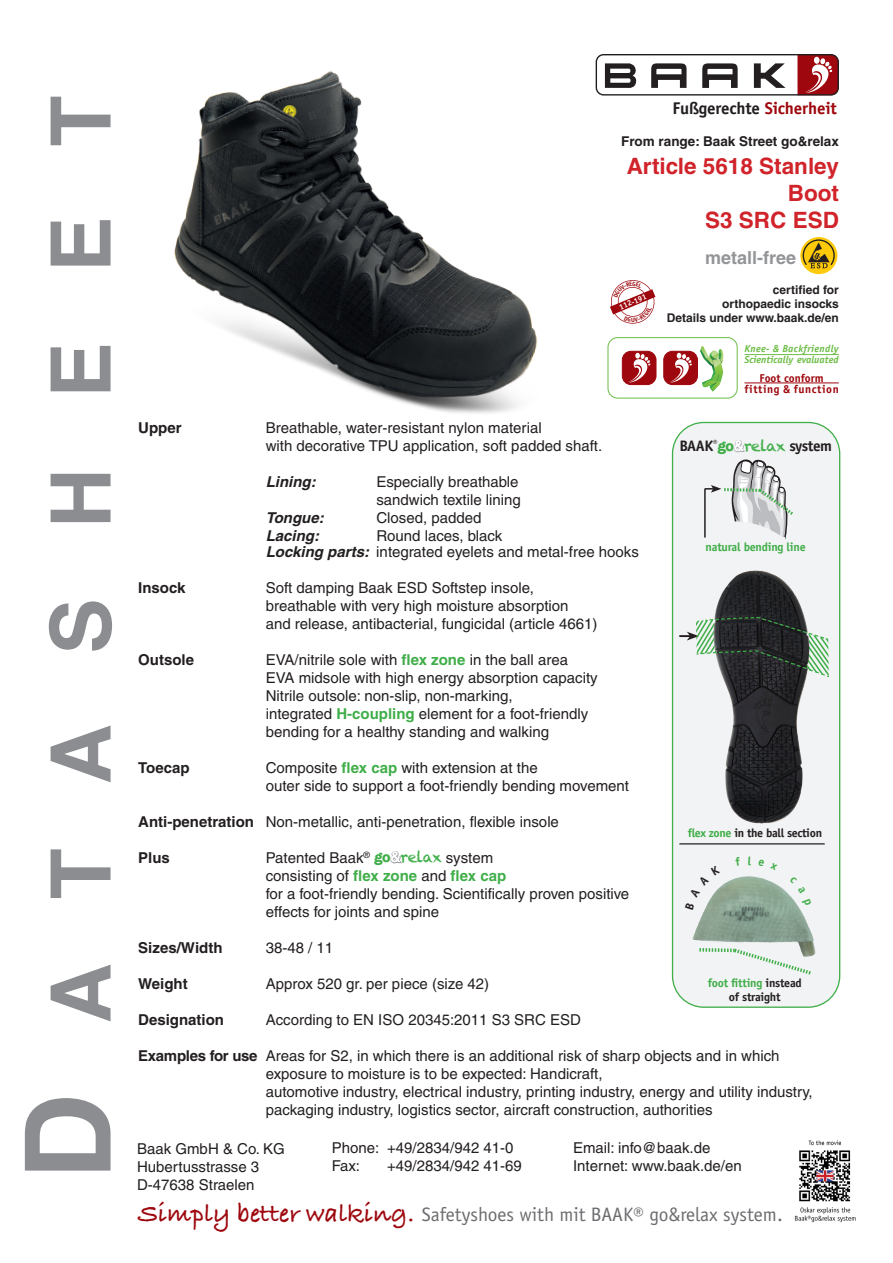
<style>
.page{position:relative;width:893px;height:1263px;background:#fff}
.page>*{position:absolute;margin:0;border:0;box-sizing:border-box;transform-origin:0 0}
.t1{font:700 119.1px "Helvetica";color:#8b8d90}
.t2{font:700 83.25px "Helvetica";letter-spacing:.84em;color:#8b8d90}
.t3{font:700 22.5px "Helvetica AFF";color:#d1232a}
.t4{font:19.5px "Officina Sans";color:#6c6d70}
.t5{font:700 18px "Helvetica AFF";color:#939598}
.t6{font:700 16.95px "Officina Sans";letter-spacing:-.01em;color:#231f20}
.t7{font:700 15.15px "Officina Sans";letter-spacing:-.03em;color:#231f20}
.t8{font:15px "Helvetica AFF";color:#231f20}
.t9{font:700 15px "Helvetica AFF";color:#231f20}
.t10{font:italic 700 15px "Helvetica AFF";color:#231f20}
.t11{font:700 13.5px "Helvetica AFF";color:#231f20}
.t12{font:700 12px "Helvetica AFF";color:#231f20}
.t13{font:700 12px "Officina Sans";letter-spacing:-.02em;color:#40ae49}
.t14{font:700 12px "Officina Sans";letter-spacing:-.03em;color:#231f20}
.t15{font:700 11.4px "Officina Sans";letter-spacing:.05em;color:#9d070d}
.t16{font:700 11.4px "Officina Sans";color:#9d070d}
.t17{font:italic 700 10.2px "Officina Sans";color:#6cbd45}
.t18{font:italic 700 10.2px "Officina Sans";letter-spacing:.03em;color:#6cbd45}
.t19{font:700 7.8px "Officina Sans";color:#fff}
.s1{color:#9d070d}
.s2{font-weight:700;font-style:italic}
.s3{font-weight:700;color:#40ae49}
.s4{font-weight:700}
.s5{font-family:"American Typewriter";font-weight:700;color:#40ae49}
.s6{font-family:"Helvetica";font-weight:700;color:#a4a5a9}
.s7{font-family:"Chalkduster";color:#40ae49}
.s8{font-family:"American Typewriter";color:#40ae49}
.s9{font-family:"Helvetica";color:#a4a5a9}
.s10{font-family:"Chalkduster";font-weight:400;color:#40ae49}
.s11{color:#40ae49}
.s12{color:#231f20}
.s13{font-family:"Bradley Hand ITCTT";font-weight:700;font-size:27px;color:#9d070d}
</style>
<div class="page">
<svg style="left:605px;top:63px;width:31px;height:25px"></svg>
<svg style="left:651px;top:63px;width:36px;height:25px"></svg>
<svg style="left:702px;top:63px;width:36px;height:25px"></svg>
<svg style="left:754px;top:63px;width:32px;height:25px"></svg>
<svg style="left:797px;top:56px;width:40px;height:38px"></svg>
<div style="left:596px;top:54px;width:243px;height:42px;border:1px solid #231f20;border-radius:7px"></div>
<img style="left:174px;top:71px;width:364px;height:342px">
<svg style="left:800px;top:237px;width:37px;height:37px"></svg>
<svg style="left:803px;top:239px;width:32px;height:29px"></svg>
<img style="left:794px;top:1140px;width:62px;height:83px">
<svg style="left:672px;top:422px;width:168px;height:585px;fill:#f2f3f4"></svg>
<div style="left:672px;top:422px;width:168px;height:586px;border:1px solid #40ae49;border-radius:31px"></div>
<div style="left:733px;top:537px;width:51px;height:6px;background:#f2f3f4"></div>
<hr style="left:704px;top:489px;width:2px;height:48px;background:#231f20">
<svg style="left:705px;top:457px;width:99px;height:83px"></svg>
<hr style="left:679px;top:843px;width:146px;height:1px;background:#231f20">
<img style="left:740px;top:570px;width:17px;height:4px">
<svg style="left:679px;top:616px;width:151px;height:62px"></svg>
<img style="left:729px;top:876px;width:19px;height:4px">
<svg style="left:696px;top:946px;width:119px;height:31px"></svg>
<div style="left:608px;top:337px;width:130px;height:61px;border:1px solid #6cbd45;border-radius:10px"></div>
<img style="left:700px;top:346px;width:24px;height:45px">
<div style="left:622px;top:351px;width:34px;height:34px;background:#9d070d;border-radius:9px"></div>
<div style="left:622px;top:351px;width:34px;height:34px;border:1px solid #9d070d;border-radius:9px"></div>
<svg style="left:627px;top:353px;width:24px;height:30px"></svg>
<div style="left:664px;top:351px;width:33px;height:34px;background:#9d070d;border-radius:9px"></div>
<div style="left:663px;top:351px;width:35px;height:34px;border:1px solid #9d070d;border-radius:9px"></div>
<svg style="left:670px;top:353px;width:22px;height:30px"></svg>
<hr style="left:744px;top:383px;width:95px;height:1px;background:#9d070d">
<hr style="left:744px;top:354px;width:95px;height:1px;background:#6cbd45">
<svg style="left:610px;top:280px;width:46px;height:44px"></svg>
<svg style="left:685px;top:866px;width:35px;height:44px"></svg>
<svg style="left:735px;top:857px;width:6px;height:9px"></svg>
<svg style="left:748px;top:856px;width:3px;height:9px"></svg>
<svg style="left:758px;top:859px;width:6px;height:8px"></svg>
<svg style="left:770px;top:863px;width:8px;height:8px"></svg>
<svg style="left:790px;top:876px;width:21px;height:30px"></svg>
<p class="t2" style="left:14px;top:1023px;width:929px;rotate:-90deg">atasheet</p>
<p class="t1" style="left:-28px;top:1180px;width:87px;rotate:-90deg">D</p>
<p class="t6" style="left:672px;top:98px;width:166px">Fußgerechte <span class="s1">Sicherheit</span></p>
<p class="t11" style="left:621px;top:133px;width:219px">From range: Baak Street go&amp;relax</p>
<p class="t3" style="left:627px;top:153px;width:214px">Article 5618 Stanley</p>
<p class="t3" style="left:788px;top:180px;width:53px">Boot</p>
<p class="t3" style="left:705px;top:207px;width:135px">S3 SRC ESD</p>
<p class="t19" style="left:617px;top:303px;width:30px;rotate:-23deg">112-191</p>
<p class="t5" style="left:705px;top:247px;width:93px">metall-free</p>
<p class="t12" style="left:773px;top:282px;width:68px">certified for</p>
<p class="t12" style="left:722px;top:296px;width:118px">orthopaedic insocks</p>
<p class="t12" style="left:667px;top:311px;width:174px">Details under www.baak.de/en</p>
<p class="t18" style="left:744px;top:342px;width:96px">Knee- &amp; Backfriendly</p>
<p class="t17" style="left:744px;top:354px;width:96px">Scientically evaluated</p>
<p class="t16" style="left:760px;top:371px;width:66px">Foot conform</p>
<p class="t15" style="left:744px;top:382px;width:96px">fitting &amp; function</p>
<p class="t9" style="left:138px;top:418px;width:45px">Upper</p>
<p class="t8" style="left:266px;top:419px;width:278px">Breathable, water-resistant nylon material</p>
<p class="t8" style="left:266px;top:437px;width:338px">with decorative TPU application, soft padded shaft.</p>
<p class="t10" style="left:266px;top:470px;width:51px">Lining:</p>
<p class="t8" style="left:376px;top:473px;width:144px">Especially breathable</p>
<p class="t8" style="left:376px;top:491px;width:146px">sandwich textile lining</p>
<p class="t10" style="left:266px;top:506px;width:59px">Tongue:</p>
<p class="t8" style="left:376px;top:509px;width:107px">Closed, padded</p>
<p class="t10" style="left:266px;top:524px;width:55px">Lacing:</p>
<p class="t8" style="left:376px;top:527px;width:127px">Round laces, black</p>
<p class="t8" style="left:266px;top:543px;width:375px"><span class="s2">Locking parts:</span> integrated eyelets and metal-free hooks</p>
<p class="t9" style="left:138px;top:579px;width:49px">Insock</p>
<p class="t8" style="left:266px;top:579px;width:270px">Soft damping Baak ESD Softstep insole,</p>
<p class="t8" style="left:266px;top:597px;width:304px">breathable with very high moisture absorption</p>
<p class="t8" style="left:266px;top:615px;width:333px">and release, antibacterial, fungicidal (article 4661)</p>
<p class="t9" style="left:138px;top:651px;width:57px">Outsole</p>
<p class="t8" style="left:266px;top:651px;width:304px">EVA/nitrile sole with <span class="s3">flex zone</span> in the ball area</p>
<p class="t8" style="left:266px;top:669px;width:333px">EVA midsole with high energy absorption capacity</p>
<p class="t8" style="left:266px;top:687px;width:248px">Nitrile outsole: non-slip, non-marking,</p>
<p class="t8" style="left:266px;top:705px;width:324px">integrated <span class="s3">H-coupling</span> element for a foot-friendly</p>
<p class="t8" style="left:266px;top:723px;width:285px">bending for a healthy standing and walking</p>
<p class="t9" style="left:138px;top:759px;width:53px">Toecap</p>
<p class="t8" style="left:266px;top:759px;width:273px">Composite <span class="s3">flex cap</span> with extension at the</p>
<p class="t8" style="left:266px;top:777px;width:365px">outer side to support a foot-friendly bending movement</p>
<p class="t8" style="left:138px;top:813px;width:422px"><span class="s4">Anti-penetration</span> Non-metallic, anti-penetration, flexible insole</p>
<p class="t9" style="left:138px;top:849px;width:33px">Plus</p>
<p class="t8" style="left:266px;top:849px;width:229px">Patented Baak<sup>®</sup> <span class="s5">go</span><span class="s6">&amp;</span><span class="s7">relax</span> system</p>
<p class="t8" style="left:266px;top:867px;width:242px">consisting of <span class="s3">flex zone</span> and <span class="s3">flex cap</span></p>
<p class="t8" style="left:266px;top:885px;width:365px">for a foot-friendly bending. Scientifically proven positive</p>
<p class="t8" style="left:266px;top:903px;width:175px">effects for joints and spine</p>
<p class="t9" style="left:138px;top:939px;width:86px">Sizes/Width</p>
<p class="t8" style="left:266px;top:939px;width:69px">38-48 / 11</p>
<p class="t9" style="left:138px;top:975px;width:51px">Weight</p>
<p class="t8" style="left:266px;top:975px;width:225px">Approx 520 gr. per piece (size 42)</p>
<p class="t9" style="left:138px;top:1011px;width:87px">Designation</p>
<p class="t8" style="left:266px;top:1011px;width:317px">According to EN ISO 20345:2011 S3 SRC ESD</p>
<p class="t8" style="left:138px;top:1047px;width:643px"><span class="s4">Examples for use</span> Areas for S2, in which there is an additional risk of sharp objects and in which</p>
<p class="t8" style="left:266px;top:1065px;width:338px">exposure to moisture is to be expected: Handicraft,</p>
<p class="t8" style="left:266px;top:1083px;width:548px">automotive industry, electrical industry, printing industry, energy and utility industry,</p>
<p class="t8" style="left:266px;top:1101px;width:448px">packaging industry, logistics sector, aircraft construction, authorities</p>
<p class="t7" style="left:679px;top:437px;width:154px">BAAK<sup>®</sup><span class="s8">go</span><span class="s9">&amp;</span><span class="s10">relax</span> system</p>
<p class="t13" style="left:706px;top:539px;width:102px">natural bending line</p>
<p class="t14" style="left:688px;top:826px;width:136px"><span class="s11">flex zone</span> in the ball section</p>
<p class="t13" style="left:708px;top:975px;width:96px">foot fitting <span class="s12">instead</span></p>
<p class="t14" style="left:729px;top:989px;width:53px">of straight</p>
<p class="t8" style="left:332px;top:1139px;width:183px">Phone: +49/2834/942 41-0</p>
<p class="t8" style="left:332px;top:1157px;width:30px">Fax:</p>
<p class="t8" style="left:387px;top:1157px;width:136px">+49/2834/942 41-69</p>
<p class="t8" style="left:573px;top:1139px;width:139px">Email: info@baak.de</p>
<p class="t8" style="left:137px;top:1140px;width:149px">Baak GmbH &amp; Co. KG</p>
<p class="t8" style="left:137px;top:1158px;width:124px">Hubertusstrasse 3</p>
<p class="t8" style="left:137px;top:1176px;width:119px">D-47638 Straelen</p>
<p class="t4" style="left:138px;top:1203px;width:646px"><span class="s13">Simply better walking.</span> Safetyshoes with mit BAAK® go&amp;relax system.</p>
<p class="t8" style="left:573px;top:1157px;width:170px">Internet: www.baak.de/en</p>
</div>
